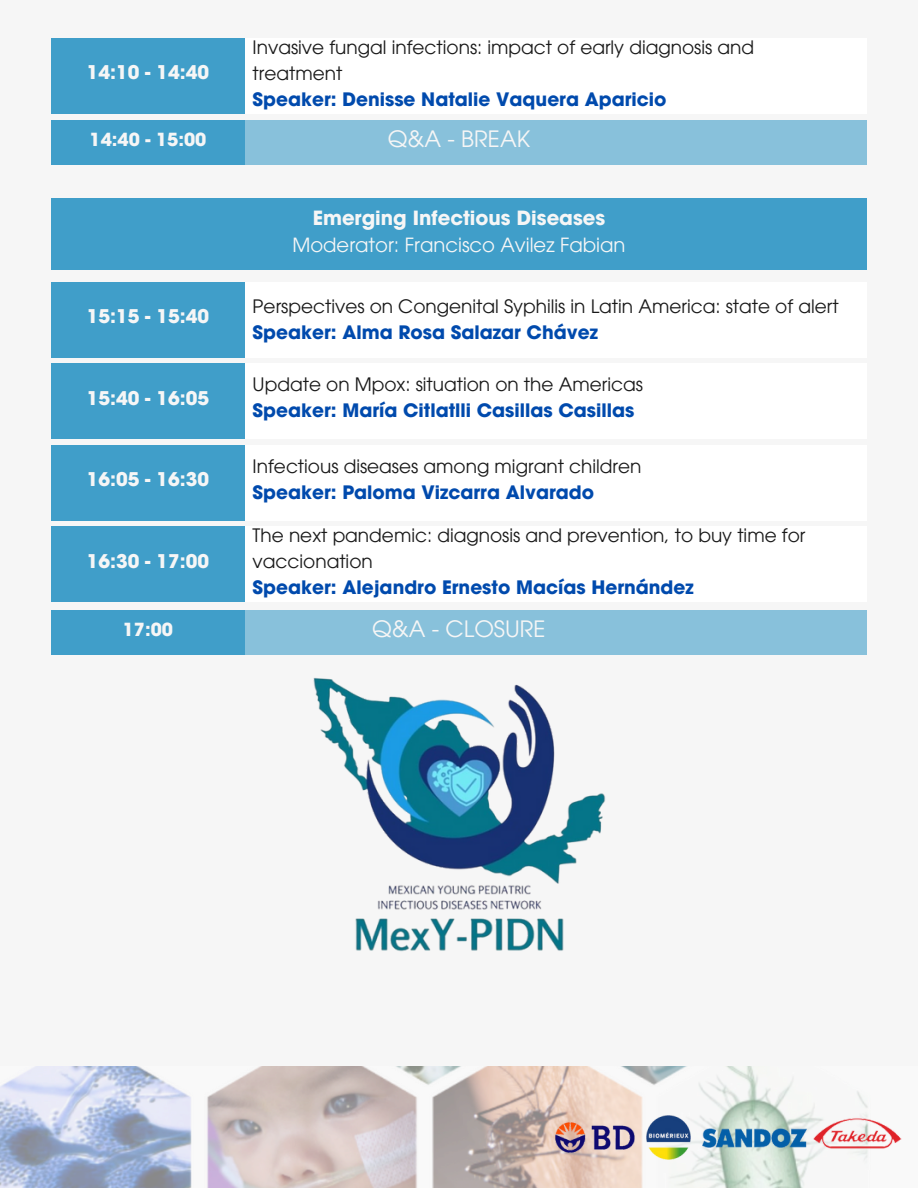
<style>
.page{position:relative;width:918px;height:1188px;background:#f6f6f6}
.page>*{position:absolute;margin:0;border:0;box-sizing:border-box;transform-origin:0 0}
.t1{font:22.5px "ITC Avant Garde Pro";color:#f6f6f6}
.t2{font:19.5px "ITC Avant Garde Pro";color:#f6f6f6}
.t3{font:700 19.5px "ITC Avant Garde Pro";color:#f6f6f6}
.t4{font:700 18.9px "ITC Avant Garde Pro";color:#f6f6f6}
.t5{font:18.6px/25.8px "ITC Avant Garde Pro";color:#191919}
.t6{font:700 18.6px "ITC Avant Garde Pro";color:#004aad}
.t7{font:700 18px "ITC Avant Garde Pro";color:#f6f6f6}
</style>
<div class="page">
<div style="left:235px;top:38px;width:632px;height:76px;background:#fff"></div>
<div style="left:51px;top:38px;width:194px;height:76px;background:#409ec9"></div>
<div style="left:51px;top:120px;width:816px;height:44px;background:#88c1db"></div>
<div style="left:51px;top:120px;width:194px;height:44px;background:#409ec9"></div>
<div style="left:235px;top:282px;width:632px;height:76px;background:#fff"></div>
<div style="left:51px;top:282px;width:194px;height:76px;background:#409ec9"></div>
<div style="left:51px;top:198px;width:816px;height:71px;background:#409ec9"></div>
<div style="left:235px;top:363px;width:632px;height:76px;background:#fff"></div>
<div style="left:51px;top:363px;width:194px;height:76px;background:#409ec9"></div>
<div style="left:235px;top:445px;width:632px;height:76px;background:#fff"></div>
<div style="left:51px;top:445px;width:194px;height:76px;background:#409ec9"></div>
<div style="left:235px;top:526px;width:632px;height:76px;background:#fff"></div>
<div style="left:51px;top:526px;width:194px;height:76px;background:#409ec9"></div>
<div style="left:51px;top:610px;width:816px;height:45px;background:#88c1db"></div>
<div style="left:51px;top:610px;width:194px;height:45px;background:#409ec9"></div>
<img style="left:0;top:1067px;width:867px;height:121px">
<img style="left:313px;top:678px;width:293px;height:274px">
<img style="left:698px;top:1128px;width:104px;height:19px">
<img style="left:552px;top:1111px;width:86px;height:54px">
<img style="left:647px;top:1116px;width:44px;height:44px">
<img style="left:802px;top:1111px;width:100px;height:50px">
<p class="t4" style="left:87px;top:65px;width:124px">14:10 - 14:40</p>
<h2 class="t5" style="left:253px;top:37px;width:503px">Invasive fungal infections: impact of early diagnosis and treatment</h2>
<p class="t6" style="left:253px;top:92px;width:415px">Speaker: Denisse Natalie Vaquera Aparicio</p>
<h1 class="t7" style="left:90px;top:133px;width:118px">14:40 - 15:00</h1>
<p class="t1" style="left:388px;top:130px;width:144px">Q&amp;A - BREAK</p>
<p class="t4" style="left:87px;top:309px;width:124px">15:15 - 15:40</p>
<p class="t4" style="left:87px;top:391px;width:124px">15:40 - 16:05</p>
<p class="t4" style="left:87px;top:472px;width:124px">16:05 - 16:30</p>
<p class="t4" style="left:87px;top:554px;width:124px">16:30 - 17:00</p>
<h2 class="t3" style="left:313px;top:211px;width:294px">Emerging Infectious Diseases</h2>
<p class="t2" style="left:292px;top:238px;width:335px">Moderator: Francisco Avilez Fabian</p>
<h2 class="t5" style="left:253px;top:296px;width:587px">Perspectives on Congenital Syphilis in Latin America: state of alert</h2>
<p class="t6" style="left:253px;top:325px;width:347px">Speaker: Alma Rosa Salazar Chávez</p>
<p class="t5" style="left:253px;top:374px;width:392px">Update on Mpox: situation on the Americas</p>
<h2 class="t6" style="left:253px;top:403px;width:383px">Speaker: María Citlatlli Casillas Casillas</h2>
<p class="t5" style="left:253px;top:455px;width:390px">Infectious diseases among migrant children</p>
<h2 class="t6" style="left:253px;top:485px;width:343px">Speaker: Paloma Vizcarra Alvarado</h2>
<h2 class="t5" style="left:253px;top:525px;width:554px">The next pandemic: diagnosis and prevention, to buy time for vaccionation</h2>
<p class="t6" style="left:253px;top:580px;width:443px">Speaker: Alejandro Ernesto Macías Hernández</p>
<p class="t7" style="left:123px;top:623px;width:52px">17:00</p>
<p class="t1" style="left:372px;top:621px;width:175px">Q&amp;A - CLOSURE</p>
</div>
